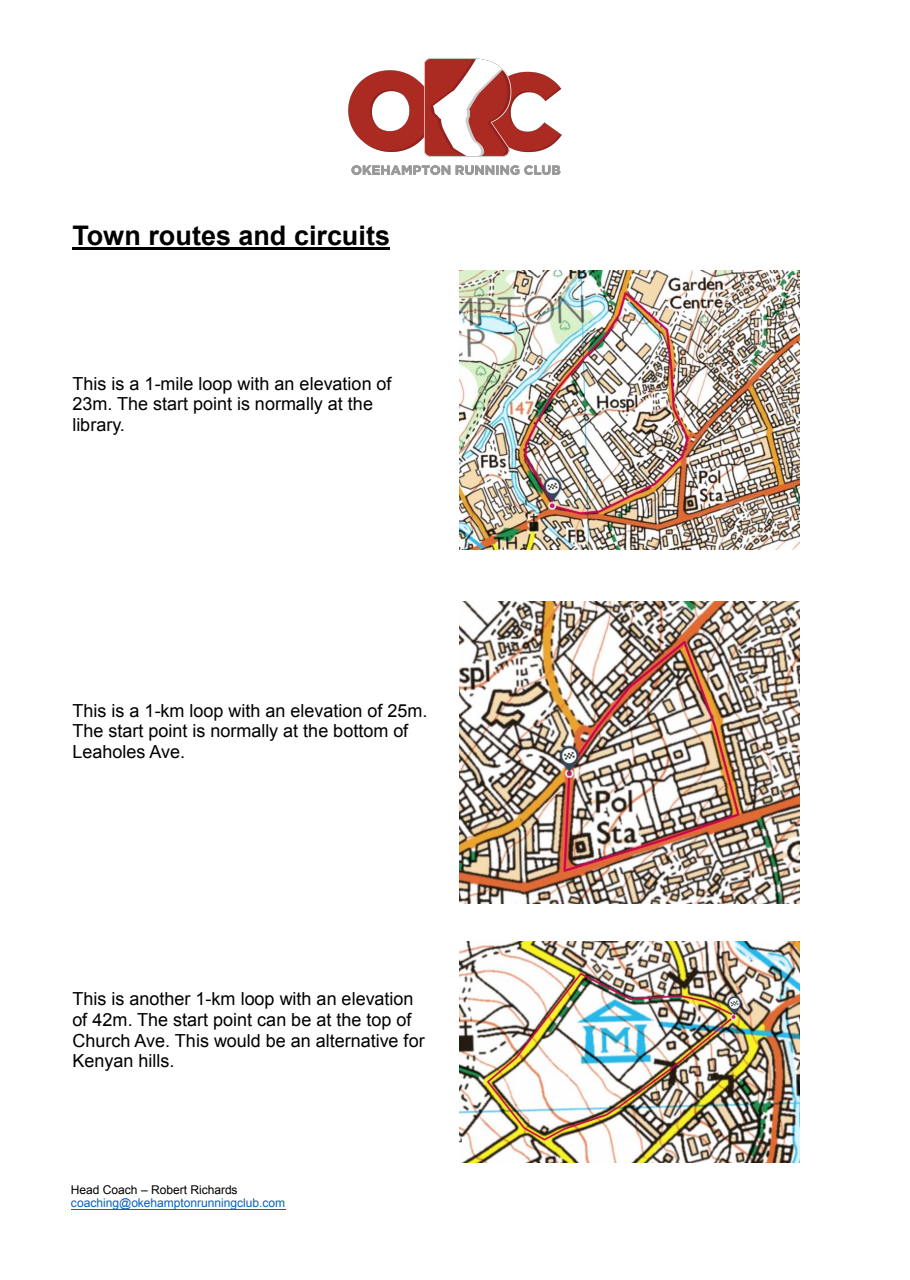
<style>
.page{position:relative;width:910px;height:1280px;background:#fff}
.page>*{position:absolute;margin:0;border:0;box-sizing:border-box;transform-origin:0 0}
.t1{font:700 27px "Arial";color:#000}
.t2{font:18px/20.9px "Arial";color:#000}
.t3{font:12px "Arial";letter-spacing:-.005em;color:#0563c1}
.t4{font:12px "Arial";letter-spacing:-.005em;color:#000}
</style>
<div class="page">
<hr style="left:72px;top:248px;width:318px;height:2px;background:#000">
<img style="left:459px;top:270px;width:340px;height:279px">
<img style="left:460px;top:601px;width:340px;height:302px">
<img style="left:460px;top:942px;width:340px;height:221px">
<hr style="left:71px;top:1209px;width:214px;height:1px;background:#0563c1">
<img style="left:348px;top:58px;width:214px;height:117px">
<h1 class="t1" style="left:72px;top:217px;width:319px">Town routes and circuits</h1>
<p class="t2" style="left:72px;top:373px;width:321px">This is a 1-mile loop with an elevation of<br>23m. The start point is normally at the library.</p>
<p class="t2" style="left:72px;top:700px;width:357px">This is a 1-km loop with an elevation of 25m.<br>The start point is normally at the bottom of<br>Leaholes Ave.</p>
<p class="t2" style="left:72px;top:989px;width:354px">This is another 1-km loop with an elevation of 42m. The start point can be at the top of Church Ave. This would be an alternative for Kenyan hills.</p>
<p class="t4" style="left:71px;top:1181px;width:168px">Head Coach – Robert Richards</p>
<p class="t3" style="left:71px;top:1195px;width:216px">coaching@okehamptonrunningclub.com</p>
</div>
